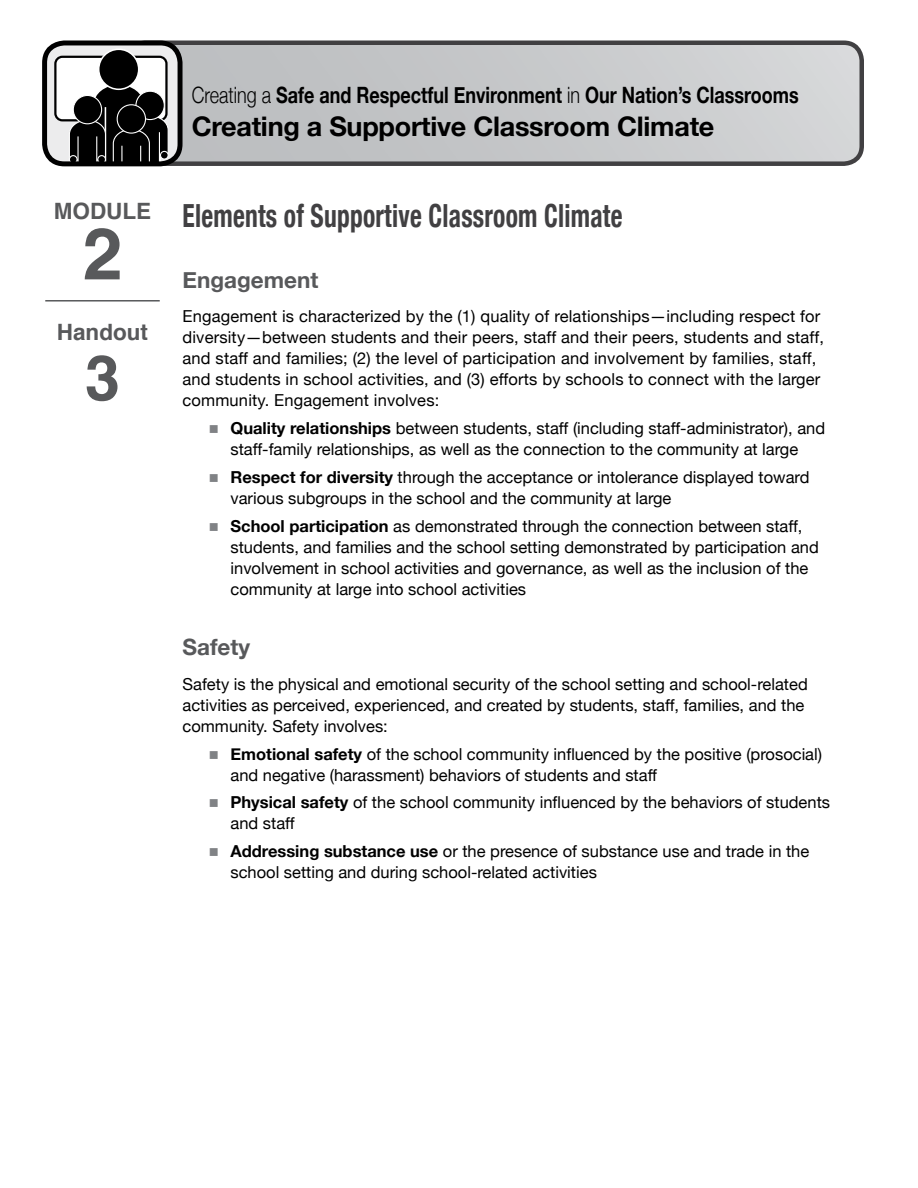
<style>
.page{position:relative;width:918px;height:1188px;background:#fff}
.page>*{position:absolute;margin:0;border:0;box-sizing:border-box;transform-origin:0 0}
.t1{font:700 72px "Helvetica";color:#58595b}
.t2{font:700 63px "Helvetica";color:#58595b}
.t3{font:700 condensed 31.8px "Helvetica Neue";letter-spacing:.01em;color:#414042;scale:.8 1}
.t4{font:700 27px "Helvetica Neue";letter-spacing:-.01em;color:#000}
.t5{font:700 22.5px "Helvetica Neue";color:#000;scale:.8 1}
.t6{font:700 22.5px "Helvetica Neue";color:#58595b}
.t7{font:700 22.5px "Helvetica";color:#58595b}
.t8{font:16.5px/21px "Helvetica Neue";color:#000}
.s1{font-weight:300}
.s2{color:#808285}
.s3{font-weight:700}
</style>
<div class="page">
<div style="left:127px;top:43px;width:735px;height:121px;background:linear-gradient(to right,#b8babc,#d4d5d7);border-radius:18px"></div>
<div style="left:125px;top:40px;width:739px;height:126px;border:4px solid #414042;border-radius:18px"></div>
<hr style="left:45px;top:300px;width:115px;height:2px;background:#58595b">
<svg style="left:45px;top:43px;width:135px;height:122px"></svg>
<div style="left:42px;top:41px;width:141px;height:125px;border:5px solid #000;border-radius:20px"></div>
<h3 class="t7" style="left:54px;top:193px;width:99px">Module</h3>
<h1 class="t1" style="left:82px;top:196px;width:42px">2</h1>
<h3 class="t7" style="left:57px;top:314px;width:93px">Handout</h3>
<h2 class="t2" style="left:85px;top:327px;width:37px">3</h2>
<h3 class="t5" style="left:192px;top:78px;width:760px"><span class="s1">Creating a</span> Safe and Respectful Environment <span class="s1">in</span> Our Nation’s Classrooms</h3>
<h3 class="t4" style="left:192px;top:105px;width:524px">Creating a Supportive Classroom Climate</h3>
<h3 class="t3" style="left:183px;top:189px;width:552px">Elements of Supportive Classroom Climate</h3>
<h3 class="t6" style="left:183px;top:262px;width:137px">Engagement</h3>
<p class="t8" style="left:183px;top:307px;width:643px">Engagement is characterized by the (1) quality of relationships—including respect for diversity—between students and their peers, staff and their peers, students and staff, and staff and families; (2) the level of participation and involvement by families, staff, and students in school activities, and (3) efforts by schools to connect with the larger community. Engagement involves:</p>
<p class="t8" style="left:209px;top:419px;width:618px;text-align:center"><span class="s2">■</span> <span class="s3">Quality relationships</span> between students, staff (including staff-administrator), and staff-family relationships, as well as the connection to the community at large</p>
<p class="t8" style="left:231px;top:467px;width:581px;text-indent:-22px"><span class="s2">■</span> <span class="s3">Respect for diversity</span> through the acceptance or intolerance displayed toward various subgroups in the school and the community at large</p>
<p class="t8" style="left:231px;top:516px;width:590px;text-indent:-22px"><span class="s2">■</span> <span class="s3">School participation</span> as demonstrated through the connection between staff, students, and families and the school setting demonstrated by participation and involvement in school activities and governance, as well as the inclusion of the community at large into school activities</p>
<h3 class="t6" style="left:183px;top:630px;width:69px">Safety</h3>
<p class="t8" style="left:183px;top:674px;width:627px">Safety is the physical and emotional security of the school setting and school-related activities as perceived, experienced, and created by students, staff, families, and the community. Safety involves:</p>
<p class="t8" style="left:231px;top:744px;width:593px;text-indent:-22px"><span class="s2">■</span> <span class="s3">Emotional safety</span> of the school community influenced by the positive (prosocial) and negative (harassment) behaviors of students and staff</p>
<p class="t8" style="left:231px;top:793px;width:601px;text-indent:-22px"><span class="s2">■</span> <span class="s3">Physical safety</span> of the school community influenced by the behaviors of students and staff</p>
<p class="t8" style="left:231px;top:842px;width:580px;text-indent:-22px"><span class="s2">■</span> <span class="s3">Addressing substance use</span> or the presence of substance use and trade in the school setting and during school-related activities</p>
</div>
